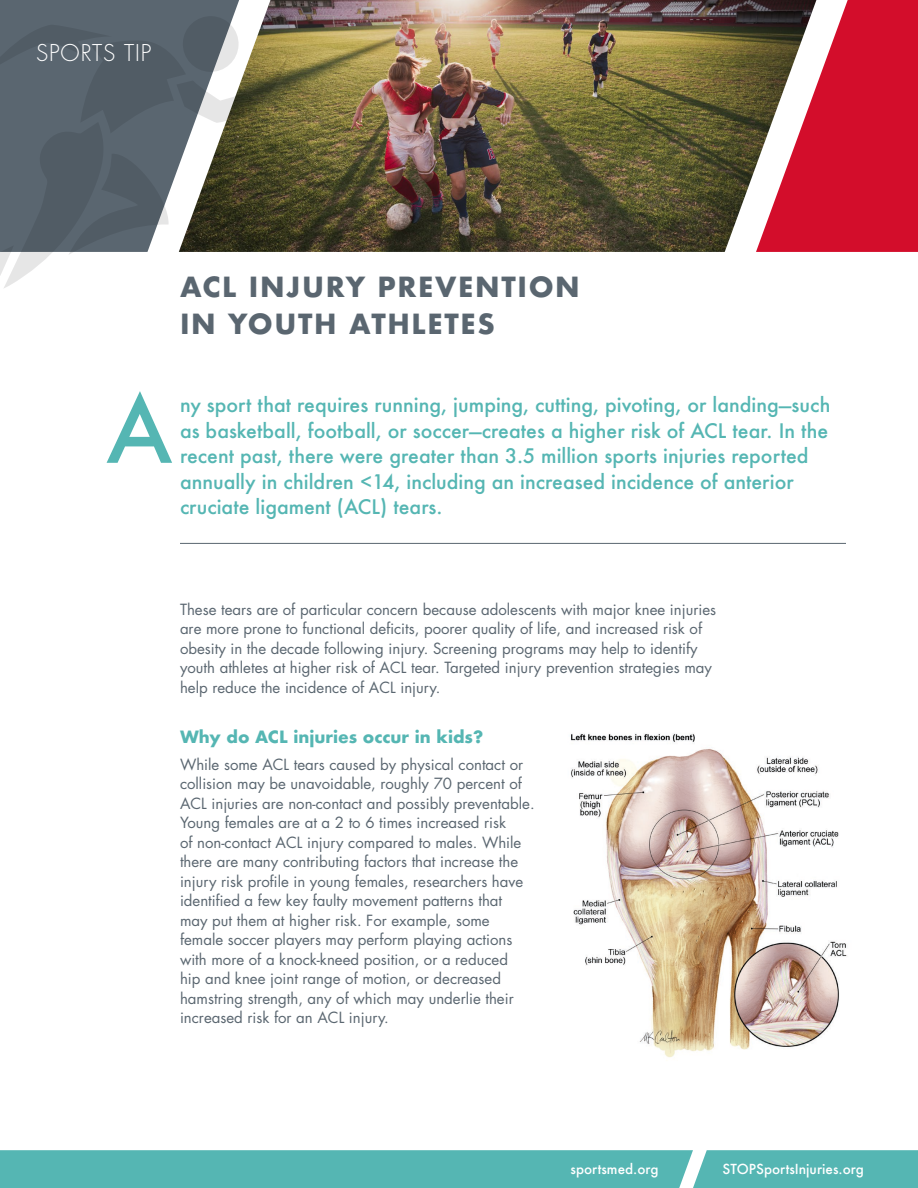
<style>
.page{position:relative;width:918px;height:1188px;background:#fff}
.page>*{position:absolute;margin:0;border:0;box-sizing:border-box;transform-origin:0 0}
.t1{font:500 89.4px "Futura";color:#55b6b3}
.Headline{font:700 27px/37.5px "Futura";letter-spacing:.06em;color:#5a6670}
.t2{font:300 22.5px "Futura";letter-spacing:.04em;color:#fff}
.Intro_Text{font:500 19.5px/25.5px "Futura";color:#55b6b3}
.Subhead_1{font:700 16.5px "Futura";color:#55b6b3}
.Text{font:15px/19.5px "Futura";color:#5a6670}
.t3{font:500 13.5px "Futura";color:#fff}
</style>
<div class="page">
<div style="left:0;top:1150px;width:918px;height:38px;background:#55b6b3"></div>
<div style="left:0;top:0;width:179px;height:16px;background:#5a6670"></div>
<div style="left:816px;top:0;width:102px;height:252px;background:#d30d2b"></div>
<img style="left:179px;top:0;width:637px;height:252px">
<hr style="left:180px;top:543px;width:666px;height:1px;background:#5a6670">
<img style="left:571px;top:733px;width:276px;height:325px">
<svg style="left:0;top:16px;width:288px;height:272px"></svg>
<p class="t2" style="left:36px;top:38px;width:117px">SPORTS TIP</p>
<p class="Headline" style="left:180px;top:268px;width:401px">ACL INJURY PREVENTION<br>IN YOUTH ATHLETES</p>
<p class="t1" style="left:106px;top:368px;width:68px">A</p>
<p class="Intro_Text" style="left:180px;top:392px;width:652px">ny sport that requires running, jumping, cutting, pivoting, or landing—such as basketball, football, or soccer—creates a higher risk of ACL tear. In the recent past, there were greater than 3.5 million sports injuries reported annually in children &lt;14, including an increased incidence of anterior cruciate ligament (ACL) tears.</p>
<p class="Text" style="left:180px;top:599px;width:538px">These tears are of particular concern because adolescents with major knee injuries are more prone to functional deficits, poorer quality of life, and increased risk of obesity in the decade following injury. Screening programs may help to identify youth athletes at higher risk of ACL tear. Targeted injury prevention strategies may help reduce the incidence of ACL injury.</p>
<p class="Subhead_1" style="left:180px;top:724px;width:305px">Why do ACL injuries occur in kids?</p>
<p class="Text" style="left:180px;top:754px;width:356px">While some ACL tears caused by physical contact or collision may be unavoidable, roughly 70 percent of ACL injuries are non-contact and possibly preventable.<br>Young females are at a 2 to 6 times increased risk<br>of non-contact ACL injury compared to males. While there are many contributing factors that increase the injury risk profile in young females, researchers have identified a few key faulty movement patterns that<br>may put them at higher risk. For example, some female soccer players may perform playing actions with more of a knock-kneed position, or a reduced<br>hip and knee joint range of motion, or decreased hamstring strength, any of which may underlie their increased risk for an ACL injury.</p>
<p class="t3" style="left:571px;top:1160px;width:90px">sportsmed.org</p>
<p class="t3" style="left:723px;top:1160px;width:143px">STOPSportsInjuries.org</p>
</div>
